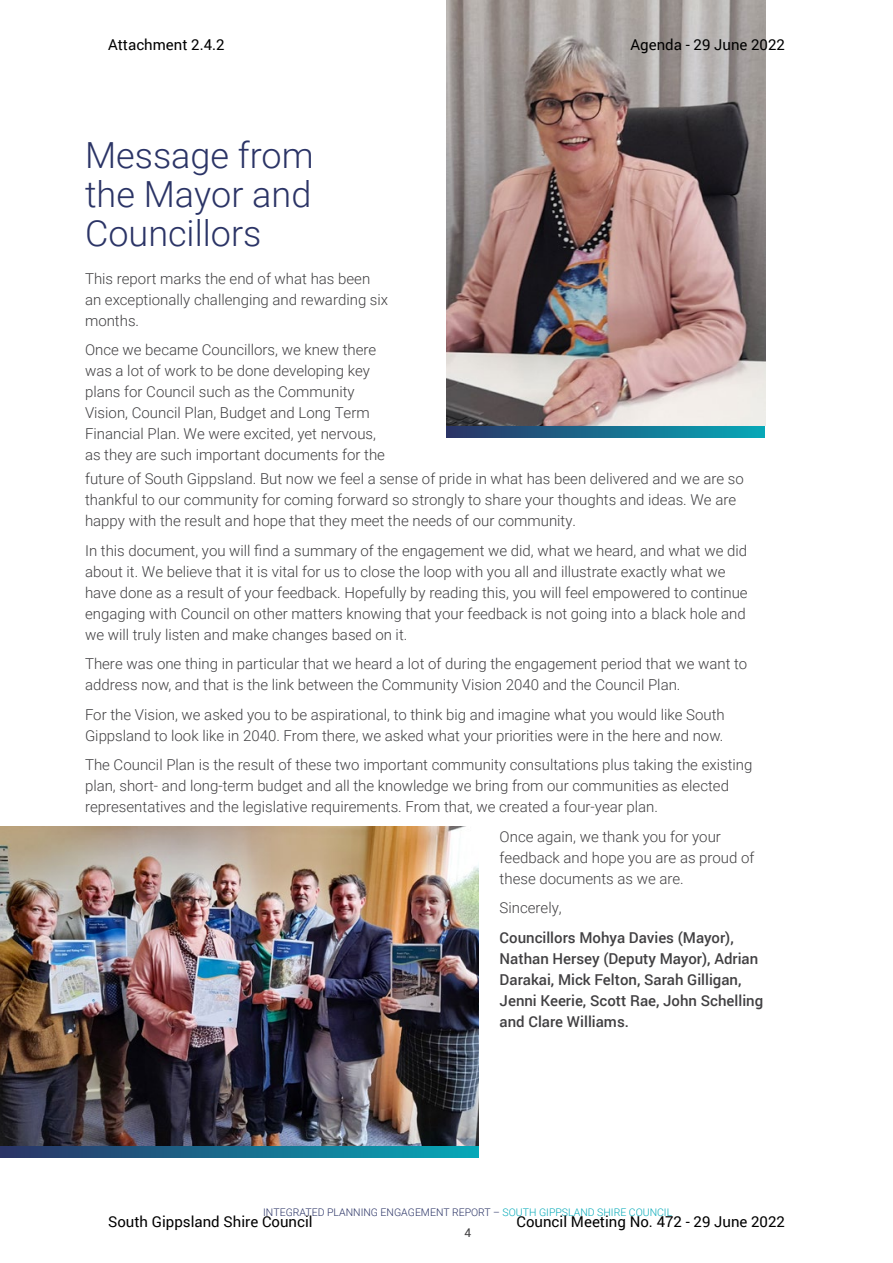
<style>
.page{position:relative;width:893px;height:1263px;background:#fff}
.page>*{position:absolute;margin:0;border:0;box-sizing:border-box;transform-origin:0 0}
.t1{font:300 36px/39px "Roboto";color:#2b3466;text-align:justify}
.t2{font:300 15px/21px "Roboto";color:#414042}
.t3{font:500 15px/21px "Roboto";color:#414042}
.t4{font:15px "Roboto";color:#000}
.t5{font:12px "Roboto";color:#414042}
.t6{font:300 10.5px "Roboto";color:#2b3466}
.s1{color:#07aab9}
</style>
<div class="page">
<svg style="left:446px;top:425px;width:319px;height:13px;background:#247290"></svg>
<svg style="left:0;top:1145px;width:478px;height:13px;background:#1d6b8b"></svg>
<img style="left:446px;top:0;width:319px;height:425px">
<img style="left:0;top:827px;width:478px;height:318px">
<p class="t4" style="left:108px;top:34px;width:118px">Attachment 2.4.2</p>
<p class="t4" style="left:630px;top:34px;width:156px">Agenda - 29 June 2022</p>
<h1 class="t1" style="left:85px;top:134px;width:230px">Message from the Mayor and Councillors</h1>
<p class="t2" style="left:85px;top:267px;width:305px">This report marks the end of what has been an exceptionally challenging and rewarding six months.</p>
<p class="t2" style="left:85px;top:339px;width:301px">Once we became Councillors, we knew there was a lot of work to be done developing key plans for Council such as the Community Vision, Council Plan, Budget and Long Term Financial Plan. We were excited, yet nervous, as they are such important documents for the</p>
<p class="t2" style="left:85px;top:468px;width:660px">future of South Gippsland. But now we feel a sense of pride in what has been delivered and we are so thankful to our community for coming forward so strongly to share your thoughts and ideas. We are happy with the result and hope that they meet the needs of our community.</p>
<p class="t2" style="left:85px;top:539px;width:664px">In this document, you will find a summary of the engagement we did, what we heard, and what we did about it. We believe that it is vital for us to close the loop with you all and illustrate exactly what we have done as a result of your feedback. Hopefully by reading this, you will feel empowered to continue engaging with Council on other matters knowing that your feedback is not going into a black hole and we will truly listen and make changes based on it.</p>
<p class="t2" style="left:85px;top:653px;width:664px">There was one thing in particular that we heard a lot of during the engagement period that we want to address now, and that is the link between the Community Vision 2040 and the Council Plan.</p>
<p class="t2" style="left:85px;top:703px;width:641px">For the Vision, we asked you to be aspirational, to think big and imagine what you would like South<br>Gippsland to look like in 2040. From there, we asked what your priorities were in the here and now.</p>
<p class="t2" style="left:85px;top:754px;width:669px">The Council Plan is the result of these two important community consultations plus taking the existing plan, short- and long-term budget and all the knowledge we bring from our communities as elected representatives and the legislative requirements. From that, we created a four-year plan.</p>
<p class="t2" style="left:500px;top:825px;width:256px">Once again, we thank you for your feedback and hope you are as proud of these documents as we are.</p>
<p class="t2" style="left:500px;top:897px;width:64px">Sincerely,</p>
<p class="t3" style="left:500px;top:926px;width:265px">Councillors Mohya Davies (Mayor), Nathan Hersey (Deputy Mayor), Adrian Darakai, Mick Felton, Sarah Gilligan, Jenni Keerie, Scott Rae, John Schelling and Clare Williams.</p>
<p class="t6" style="left:263px;top:1205px;width:411px">INTEGRATED PLANNING ENGAGEMENT REPORT – <span class="s1">SOUTH GIPPSLAND SHIRE COUNCIL</span></p>
<p class="t4" style="left:108px;top:1211px;width:206px">South Gippsland Shire Council</p>
<p class="t4" style="left:517px;top:1211px;width:270px">Council Meeting No. 472 - 29 June 2022</p>
<p class="t5" style="left:464px;top:1224px;width:8px">4</p>
</div>
